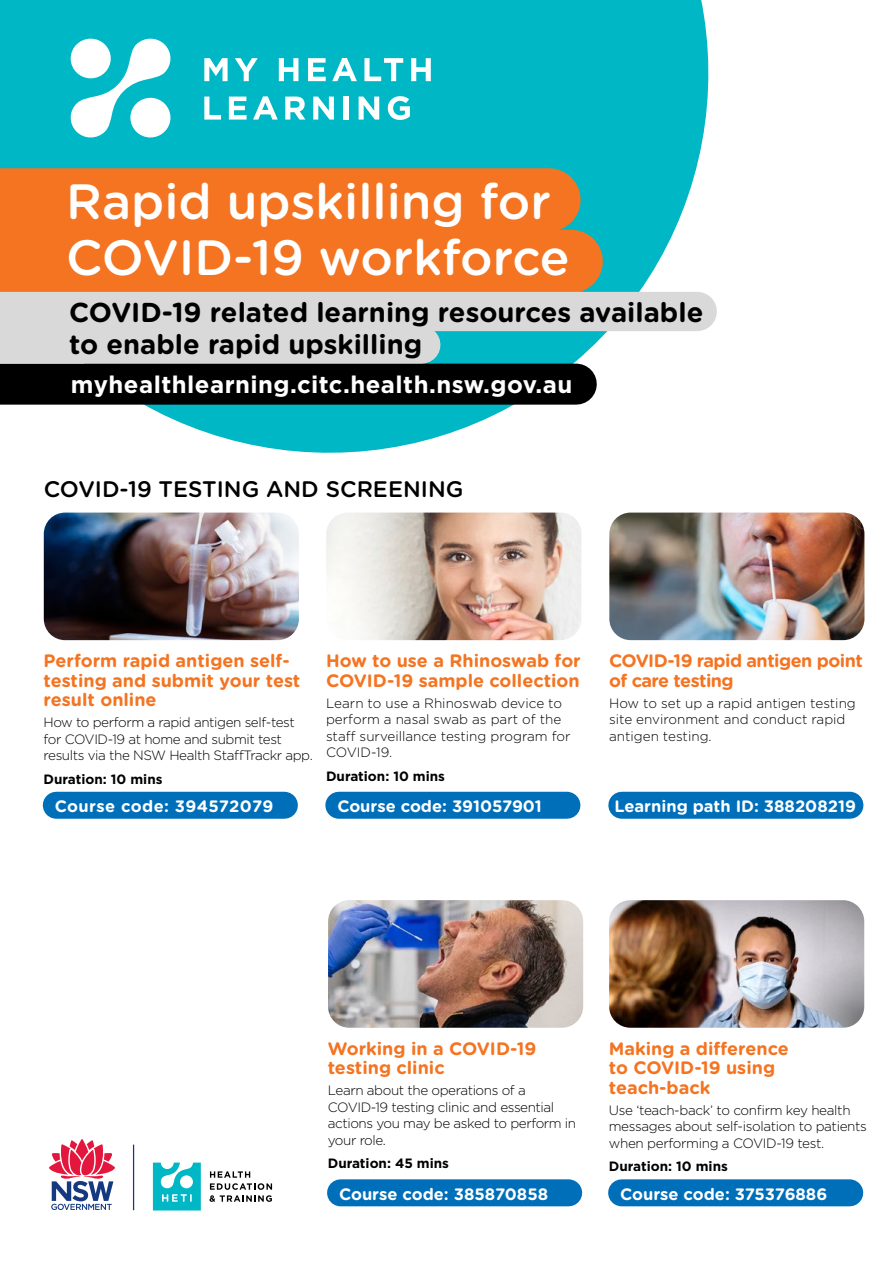
<style>
.page{position:relative;width:893px;height:1263px;background:#fff}
.page>*{position:absolute;margin:0;border:0;box-sizing:border-box;transform-origin:0 0}
.t1{font:500 49.5px/56.4px "Gotham Rounded";color:#fff}
.t2{font:700 27.3px/32.4px "Gotham Rounded";color:#000}
.t3{font:700 23.85px "Gotham";letter-spacing:.02em;color:#fff}
.t4{font:500 22.5px "Gotham Rounded";color:#000}
.t5{font:700 18px/19.5px "Gotham Rounded";color:#f47421}
.t6{font:700 18px/19.5px "Gotham Rounded";letter-spacing:-.03em;color:#f47421}
.t7{font:700 16.5px "Gotham Rounded";color:#fff}
.t8{font:700 16.5px "Gotham Rounded";letter-spacing:.025em;color:#fff}
.t9{font:300 13.5px/16.5px "Gotham";letter-spacing:-.025em;color:#000}
.t10{font:300 13.5px/16.5px "Gotham";color:#000}
.t11{font:700 13.5px "Gotham";color:#000}
</style>
<div class="page">
<img style="left:609px;top:900px;width:255px;height:128px">
<img style="left:44px;top:513px;width:255px;height:127px">
<img style="left:609px;top:513px;width:255px;height:127px">
<img style="left:326px;top:513px;width:255px;height:127px">
<img style="left:328px;top:900px;width:255px;height:128px">
<div style="left:622px;top:1179px;width:228px;height:27px;background:#006fba"></div>
<div style="left:56px;top:792px;width:228px;height:27px;background:#006fba"></div>
<div style="left:622px;top:792px;width:228px;height:27px;background:#006fba"></div>
<div style="left:339px;top:792px;width:228px;height:27px;background:#006fba"></div>
<div style="left:341px;top:1179px;width:228px;height:27px;background:#006fba"></div>
<svg style="left:0;top:0;width:717px;height:453px;fill:#00b7c5"></svg>
<svg style="left:204px;top:58px;width:24px;height:23px"></svg>
<svg style="left:235px;top:58px;width:23px;height:23px"></svg>
<svg style="left:279px;top:58px;width:19px;height:23px"></svg>
<svg style="left:308px;top:58px;width:18px;height:23px"></svg>
<svg style="left:332px;top:58px;width:25px;height:23px"></svg>
<svg style="left:364px;top:58px;width:39px;height:23px"></svg>
<svg style="left:411px;top:58px;width:20px;height:23px"></svg>
<svg style="left:204px;top:97px;width:17px;height:23px"></svg>
<svg style="left:229px;top:97px;width:18px;height:23px"></svg>
<svg style="left:253px;top:96px;width:25px;height:24px"></svg>
<svg style="left:285px;top:97px;width:20px;height:23px"></svg>
<svg style="left:313px;top:97px;width:21px;height:23px"></svg>
<div style="left:344px;top:97px;width:5px;height:23px;background:#fff"></div>
<svg style="left:359px;top:97px;width:20px;height:23px"></svg>
<svg style="left:388px;top:96px;width:22px;height:24px"></svg>
<svg style="left:69px;top:37px;width:103px;height:102px"></svg>
<div style="left:130px;top:98px;width:40px;height:39px;background:#fff;border-radius:50%"></div>
<div style="left:71px;top:39px;width:40px;height:39px;background:#fff;border-radius:50%"></div>
<hr style="left:133px;top:1144px;width:1px;height:66px;background:#15397f">
<svg style="left:49px;top:1139px;width:66px;height:71px"></svg>
<svg style="left:209px;top:1171px;width:63px;height:31px"></svg>
<svg style="left:153px;top:1162px;width:48px;height:48px"></svg>
<div style="left:0;top:364px;width:576px;height:41px;background:#000"></div>
<div style="left:0;top:168px;width:549px;height:63px;background:#f47421"></div>
<div style="left:0;top:230px;width:571px;height:63px;background:#f47421"></div>
<div style="left:0;top:292px;width:697px;height:39px;background:#d9d9d9"></div>
<div style="left:0;top:326px;width:422px;height:38px;background:#d9d9d9"></div>
<h1 class="t1" style="left:66px;top:171px;width:505px">Rapid upskilling for<br>COVID-19 workforce</h1>
<h2 class="t2" style="left:69px;top:295px;width:636px">COVID-19 related learning resources available to enable rapid upskilling</h2>
<h3 class="t3" style="left:71px;top:368px;width:503px">myhealthlearning.citc.health.nsw.gov.au</h3>
<h3 class="t4" style="left:44px;top:473px;width:421px">COVID-19 TESTING AND SCREENING</h3>
<h3 class="t5" style="left:44px;top:650px;width:258px">Perform rapid antigen self&shy;testing and submit your test result online</h3>
<p class="t9" style="left:44px;top:714px;width:271px">How to perform a rapid antigen self-test for COVID-19 at home and submit test results via the NSW Health StaffTrackr app.</p>
<p class="t11" style="left:44px;top:770px;width:120px">Duration: 10 mins</p>
<h3 class="t5" style="left:326px;top:650px;width:256px">How to use a Rhinoswab for<br>COVID-19 sample collection</h3>
<p class="t10" style="left:326px;top:694px;width:246px">Learn to use a Rhinoswab device to perform a nasal swab as part of the staff surveillance testing program for<br>COVID-19.</p>
<p class="t11" style="left:326px;top:767px;width:120px">Duration: 10 mins</p>
<h3 class="t6" style="left:609px;top:650px;width:255px">COVID-19 rapid antigen point of care testing</h3>
<p class="t10" style="left:609px;top:694px;width:248px">How to set up a rapid antigen testing site environment and conduct rapid antigen testing.</p>
<p class="t8" style="left:55px;top:794px;width:220px">Course code: 394572079</p>
<p class="t7" style="left:337px;top:794px;width:206px">Course code: 391057901</p>
<p class="t7" style="left:614px;top:794px;width:243px">Learning path ID: 388208219</p>
<h3 class="t5" style="left:328px;top:1038px;width:210px">Working in a COVID-19 testing clinic</h3>
<p class="t9" style="left:328px;top:1082px;width:250px">Learn about the operations of a<br>COVID-19 testing clinic and essential actions you may be asked to perform in your role.</p>
<p class="t11" style="left:328px;top:1155px;width:123px">Duration: 45 mins</p>
<p class="t7" style="left:339px;top:1182px;width:211px">Course code: 385870858</p>
<h3 class="t5" style="left:609px;top:1038px;width:181px">Making a difference to COVID-19 using teach-back</h3>
<p class="t9" style="left:609px;top:1101px;width:260px">Use ‘teach-back’ to confirm key health messages about self-isolation to patients when performing a COVID-19 test.</p>
<p class="t11" style="left:609px;top:1158px;width:120px">Duration: 10 mins</p>
<p class="t7" style="left:620px;top:1182px;width:209px">Course code: 375376886</p>
</div>
